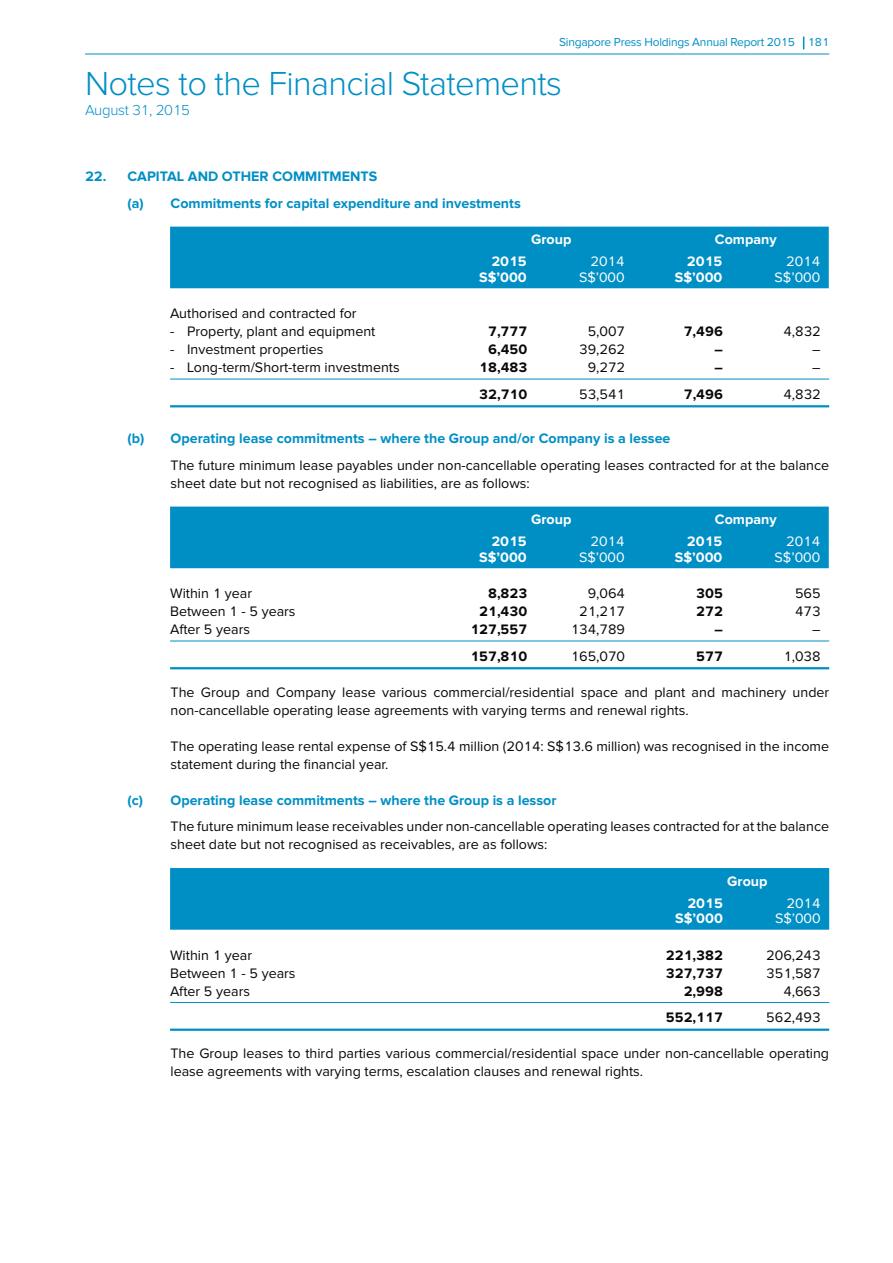
<style>
.page{position:relative;width:893px;height:1263px;background:#fff}
.page>*{position:absolute;margin:0;border:0;box-sizing:border-box;transform-origin:0 0}
.t1{font:300 34.5px "Proxima Nova";letter-spacing:-.02em;color:#008fc5}
.t2{font:300 15px "Proxima Nova";letter-spacing:-.02em;color:#008fc5}
.t3{font:14.25px/18px "Proxima Nova";color:#080808}
.t4{font:700 14.25px "Proxima Nova";color:#080808}
.t5{font:700 14.25px/15.8px "Proxima Nova";color:#fff;text-align:right}
.t6{font:700 14.25px/26.5px "Proxima Nova";color:#008fc5}
.t7{font:14.25px/15.8px "Proxima Nova";color:#fff;text-align:right}
.t8{font:12px "Proxima Nova";letter-spacing:-.02em;color:#008fc5}
.s1{font-weight:700;color:#008fc5}
</style>
<div class="page">
<hr style="left:85px;top:54px;width:744px;height:1px;background:#008fc5">
<svg style="left:803px;top:37px;width:1px;height:12px"></svg>
<hr style="left:170px;top:379px;width:659px;height:1px;background:#008fc5">
<hr style="left:170px;top:405px;width:659px;height:2px;background:#008fc5">
<hr style="left:170px;top:641px;width:659px;height:1px;background:#008fc5">
<hr style="left:170px;top:667px;width:659px;height:2px;background:#008fc5">
<hr style="left:170px;top:1002px;width:659px;height:1px;background:#008fc5">
<hr style="left:170px;top:1028px;width:659px;height:3px;background:#008fc5">
<div style="left:170px;top:227px;width:659px;height:61px;background:#008fc5"></div>
<div style="left:170px;top:507px;width:659px;height:61px;background:#008fc5"></div>
<div style="left:170px;top:868px;width:659px;height:62px;background:#008fc5"></div>
<p class="t8" style="left:559px;top:36px;width:271px">Singapore Press Holdings Annual Report 2015 181</p>
<p class="t1" style="left:85px;top:68px;width:478px">Notes to the Financial Statements</p>
<p class="t2" style="left:85px;top:103px;width:107px">August 31, 2015</p>
<p class="t6" style="left:128px;top:164px;width:395px;text-indent:-43px">22. CAPITAL AND OTHER COMMITMENTS<br>(a) Commitments for capital expenditure and investments</p>
<p class="t5" style="left:531px;top:232px;width:42px">Group</p>
<p class="t5" style="left:715px;top:232px;width:63px">Company</p>
<p class="t5" style="left:479px;top:254px;width:49px">2015<br>S$’000</p>
<p class="t7" style="left:579px;top:254px;width:47px">2014<br>S$’000</p>
<p class="t5" style="left:675px;top:254px;width:49px">2015<br>S$’000</p>
<p class="t7" style="left:775px;top:254px;width:47px">2014<br>S$’000</p>
<p class="t3" style="left:170px;top:305px;width:188px">Authorised and contracted for</p>
<p class="t3" style="left:170px;top:323px;width:207px">- Property, plant and equipment</p>
<p class="t4" style="left:488px;top:325px;width:41px">7,777</p>
<p class="t3" style="left:588px;top:323px;width:39px">5,007</p>
<p class="t4" style="left:684px;top:325px;width:41px">7,496</p>
<p class="t3" style="left:783px;top:323px;width:39px">4,832</p>
<p class="t3" style="left:170px;top:341px;width:155px">- Investment properties</p>
<p class="t4" style="left:488px;top:343px;width:41px">6,450</p>
<p class="t3" style="left:579px;top:341px;width:47px">39,262</p>
<p class="t4" style="left:714px;top:343px;width:10px">–</p>
<p class="t3" style="left:812px;top:341px;width:10px">–</p>
<p class="t3" style="left:170px;top:359px;width:231px">- Long-term/Short-term investments</p>
<p class="t4" style="left:479px;top:361px;width:50px">18,483</p>
<p class="t3" style="left:588px;top:359px;width:39px">9,272</p>
<p class="t4" style="left:714px;top:361px;width:10px">–</p>
<p class="t3" style="left:812px;top:359px;width:10px">–</p>
<p class="t4" style="left:479px;top:387px;width:50px">32,710</p>
<p class="t3" style="left:579px;top:386px;width:47px">53,541</p>
<p class="t4" style="left:684px;top:387px;width:41px">7,496</p>
<p class="t3" style="left:783px;top:386px;width:39px">4,832</p>
<p class="t3" style="left:171px;top:426px;width:660px;line-height:26.5px;text-indent:-43px"><span class="s1">(b) Operating lease commitments – where the Group and/or Company is a lessee<br></span>The future minimum lease payables under non-cancellable operating leases contracted for at the balance</p>
<p class="t3" style="left:171px;top:475px;width:361px">sheet date but not recognised as liabilities, are as follows:</p>
<p class="t5" style="left:531px;top:512px;width:42px">Group</p>
<p class="t5" style="left:715px;top:512px;width:63px">Company</p>
<p class="t5" style="left:479px;top:534px;width:49px">2015<br>S$’000</p>
<p class="t7" style="left:579px;top:534px;width:47px">2014<br>S$’000</p>
<p class="t5" style="left:675px;top:534px;width:49px">2015<br>S$’000</p>
<p class="t7" style="left:775px;top:534px;width:47px">2014<br>S$’000</p>
<p class="t3" style="left:170px;top:585px;width:84px">Within 1 year</p>
<p class="t4" style="left:488px;top:587px;width:41px">8,823</p>
<p class="t3" style="left:588px;top:585px;width:39px">9,064</p>
<p class="t4" style="left:696px;top:587px;width:28px">305</p>
<p class="t3" style="left:795px;top:585px;width:27px">565</p>
<p class="t3" style="left:170px;top:603px;width:127px">Between 1 - 5 years</p>
<p class="t4" style="left:479px;top:605px;width:50px">21,430</p>
<p class="t3" style="left:579px;top:603px;width:47px">21,217</p>
<p class="t4" style="left:696px;top:605px;width:28px">272</p>
<p class="t3" style="left:795px;top:603px;width:27px">473</p>
<p class="t3" style="left:170px;top:621px;width:81px">After 5 years</p>
<p class="t4" style="left:470px;top:623px;width:58px">127,557</p>
<p class="t3" style="left:571px;top:621px;width:56px">134,789</p>
<p class="t4" style="left:714px;top:623px;width:10px">–</p>
<p class="t3" style="left:812px;top:621px;width:10px">–</p>
<p class="t4" style="left:470px;top:649px;width:58px">157,810</p>
<p class="t3" style="left:571px;top:648px;width:56px">165,070</p>
<p class="t4" style="left:696px;top:649px;width:28px">577</p>
<p class="t3" style="left:783px;top:648px;width:39px">1,038</p>
<p class="t3" style="left:171px;top:684px;width:660px">The Group and Company lease various commercial/residential space and plant and machinery under non-cancellable operating lease agreements with varying terms and renewal rights.</p>
<p class="t3" style="left:171px;top:738px;width:660px">The operating lease rental expense of S$15.4 million (2014: S$13.6 million) was recognised in the income statement during the financial year.</p>
<p class="t3" style="left:171px;top:787px;width:660px;line-height:26.5px;text-indent:-43px"><span class="s1">(c) Operating lease commitments – where the Group is a lessor<br></span>The future minimum lease receivables under non-cancellable operating leases contracted for at the balance</p>
<p class="t3" style="left:171px;top:836px;width:378px">sheet date but not recognised as receivables, are as follows:</p>
<p class="t5" style="left:727px;top:874px;width:42px">Group</p>
<p class="t5" style="left:675px;top:895px;width:49px">2015<br>S$’000</p>
<p class="t7" style="left:775px;top:895px;width:47px">2014<br>S$’000</p>
<p class="t3" style="left:170px;top:946px;width:84px">Within 1 year</p>
<p class="t4" style="left:666px;top:948px;width:58px">221,382</p>
<p class="t3" style="left:766px;top:946px;width:56px">206,243</p>
<p class="t3" style="left:170px;top:964px;width:127px">Between 1 - 5 years</p>
<p class="t4" style="left:666px;top:966px;width:58px">327,737</p>
<p class="t3" style="left:766px;top:964px;width:56px">351,587</p>
<p class="t3" style="left:170px;top:982px;width:81px">After 5 years</p>
<p class="t4" style="left:684px;top:984px;width:41px">2,998</p>
<p class="t3" style="left:783px;top:982px;width:39px">4,663</p>
<p class="t4" style="left:666px;top:1011px;width:58px">552,117</p>
<p class="t3" style="left:766px;top:1009px;width:56px">562,493</p>
<p class="t3" style="left:171px;top:1045px;width:660px">The Group leases to third parties various commercial/residential space under non-cancellable operating lease agreements with varying terms, escalation clauses and renewal rights.</p>
</div>
